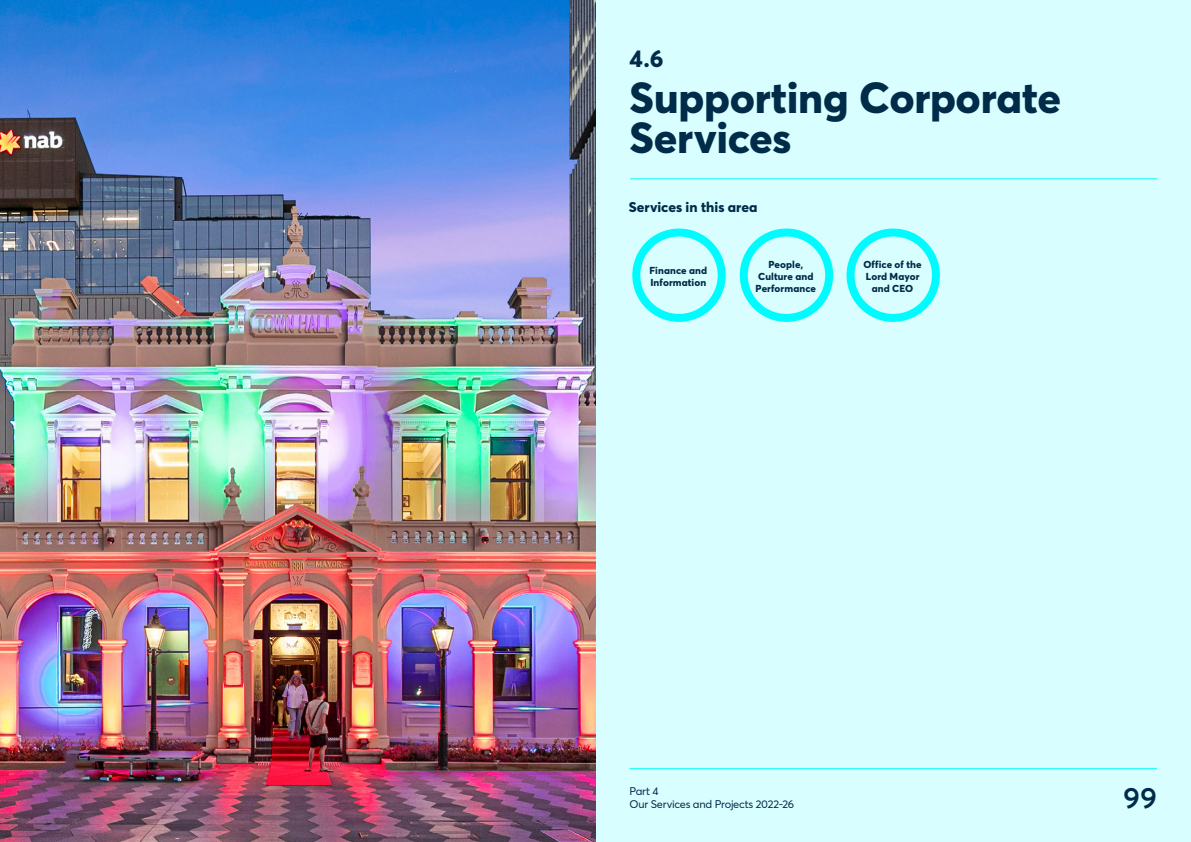
<style>
.page{position:relative;width:1191px;height:842px;background:#fff}
.page>*{position:absolute;margin:0;border:0;box-sizing:border-box;transform-origin:0 0}
.t1{font:800 43px/40px "Parramatta";letter-spacing:-.005em;color:#002b49}
.t2{font:600 29px "Parramatta";color:#002b49}
.t3{font:800 24px "Parramatta";color:#002b49}
.t4{font:800 14px "Parramatta";color:#002b49}
.t5{font:11px/12.9px "Parramatta";letter-spacing:-.02em;color:#002b49}
.t6{font:800 10px/12px "Parramatta";letter-spacing:.01em;color:#002b49;text-align:center}
</style>
<div class="page">
<div style="left:595px;top:0;width:596px;height:842px;background:#d9feff"></div>
<hr style="left:629px;top:768px;width:528px;height:1px;background:#00fbfe">
<hr style="left:630px;top:178px;width:527px;height:1px;background:#00fbfe">
<div style="left:632px;top:229px;width:93px;height:93px;border:8px solid #00fbfe;border-radius:50%"></div>
<div style="left:740px;top:229px;width:93px;height:93px;border:8px solid #00fbfe;border-radius:50%"></div>
<div style="left:846px;top:229px;width:94px;height:93px;border:8px solid #00fbfe;border-radius:50%"></div>
<img style="left:0;top:0;width:595px;height:842px">
<h3 class="t3" style="left:629px;top:42px;width:36px">4.6</h3>
<h1 class="t1" style="left:629px;top:76px;width:433px">Supporting Corporate<br>Services</h1>
<h3 class="t4" style="left:629px;top:197px;width:130px">Services in this area</h3>
<p class="t6" style="left:649px;top:264px;width:59px;text-align:left">Finance and<br>Information</p>
<p class="t6" style="left:755px;top:258px;width:62px">People,<br>Culture and<br>Performance</p>
<p class="t6" style="left:863px;top:258px;width:60px">Office of the<br>Lord Mayor and CEO</p>
<p class="t5" style="left:629px;top:784px;width:166px">Part 4<br>Our Services and Projects 2022-26</p>
<h2 class="t2" style="left:1123px;top:777px;width:35px">99</h2>
</div>
